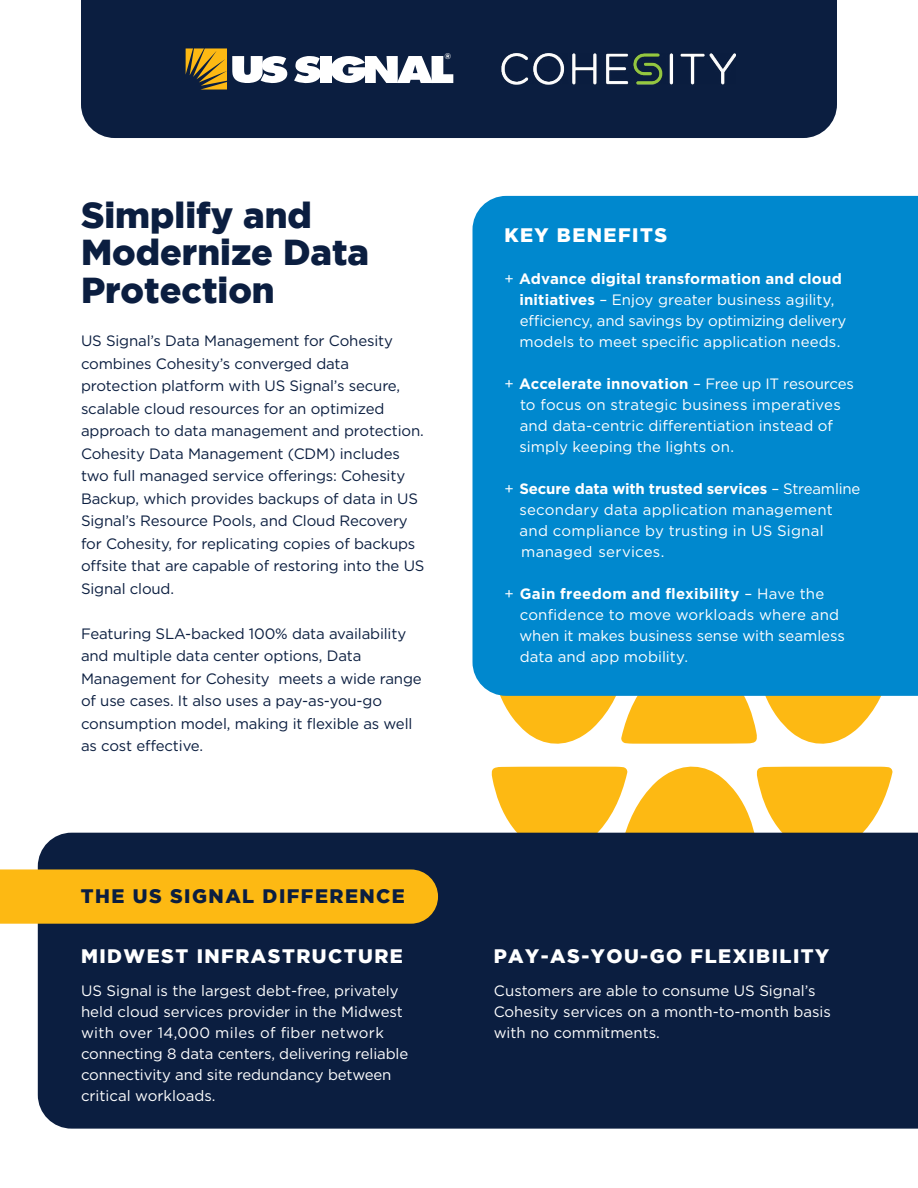
<style>
.page{position:relative;width:918px;height:1188px;background:#fff}
.page>*{position:absolute;margin:0;border:0;box-sizing:border-box;transform-origin:0 0}
.t1{font:900 36px/37.5px "Gotham";color:#0b1e40}
.t2{font:900 19.5px "Gotham";letter-spacing:.075em;color:#fff}
.t3{font:900 19.5px "Gotham";letter-spacing:.075em;color:#0b1e40}
.t4{font:15px/21px "Gotham";color:#fff}
.t5{font:15px/22.5px "Gotham";letter-spacing:-.01em;color:#0b1e40}
.t6{font:900 8.1px "Gotham";color:#fff}
.s1{font-weight:700}
</style>
<div class="page">
<svg style="left:500px;top:696px;width:381px;height:48px"></svg>
<svg style="left:491px;top:766px;width:402px;height:67px"></svg>
<div style="left:81px;top:0;width:756px;height:138px;background:#0b1e40"></div>
<svg style="left:186px;top:48px;width:102px;height:42px"></svg>
<svg style="left:294px;top:56px;width:26px;height:27px"></svg>
<div style="left:320px;top:56px;width:12px;height:27px;background:#fff"></div>
<svg style="left:332px;top:56px;width:121px;height:27px"></svg>
<img style="left:502px;top:53px;width:234px;height:35px">
<div style="left:472px;top:196px;width:446px;height:500px;background:#0088ce"></div>
<div style="left:38px;top:833px;width:880px;height:296px;background:#0b1e40"></div>
<div style="left:0;top:869px;width:438px;height:55px;background:#fdb913"></div>
<p class="t6" style="left:444px;top:51px;width:8px">®</p>
<h1 class="t1" style="left:81px;top:195px;width:290px">Simplify and<br>Modernize Data<br>Protection</h1>
<p class="t5" style="left:81px;top:329px;width:345px">US Signal’s Data Management for Cohesity combines Cohesity’s converged data protection platform with US Signal’s secure, scalable cloud resources for an optimized approach to data management and protection.<br>Cohesity Data Management (CDM) includes two full managed service offerings: Cohesity Backup, which provides backups of data in US Signal’s Resource Pools, and Cloud Recovery for Cohesity, for replicating copies of backups offsite that are capable of restoring into the US Signal cloud.</p>
<p class="t5" style="left:81px;top:622px;width:342px">Featuring SLA-backed 100% data availability and multiple data center options, Data Management for Cohesity meets a wide range of use cases. It also uses a pay-as-you-go consumption model, making it flexible as well as cost effective.</p>
<h2 class="t3" style="left:81px;top:885px;width:326px">THE US SIGNAL DIFFERENCE</h2>
<h2 class="t2" style="left:81px;top:945px;width:323px">MIDWEST INFRASTRUCTURE</h2>
<p class="t4" style="left:81px;top:980px;width:329px">US Signal is the largest debt-free, privately held cloud services provider in the Midwest with over 14,000 miles of fiber network connecting 8 data centers, delivering reliable connectivity and site redundancy between critical workloads.</p>
<h2 class="t2" style="left:504px;top:224px;width:164px">KEY BENEFITS</h2>
<p class="t4" style="left:519px;top:268px;width:329px;text-indent:-15px">+ <span class="s1">Advance digital transformation and cloud initiatives</span> – Enjoy greater business agility, efficiency, and savings by optimizing delivery models to meet specific application needs.</p>
<p class="t4" style="left:519px;top:373px;width:336px;text-indent:-15px">+ <span class="s1">Accelerate innovation</span> – Free up IT resources to focus on strategic business imperatives and data-centric differentiation instead of simply keeping the lights on.</p>
<p class="t4" style="left:519px;top:478px;width:342px;text-indent:-15px">+ <span class="s1">Secure data with trusted services</span> – Streamline secondary data application management and compliance by trusting in US Signal managed services.</p>
<p class="t4" style="left:519px;top:583px;width:327px;text-indent:-15px">+ <span class="s1">Gain freedom and flexibility</span> – Have the confidence to move workloads where and when it makes business sense with seamless data and app mobility.</p>
<h2 class="t2" style="left:494px;top:945px;width:337px">PAY-AS-YOU-GO FLEXIBILITY</h2>
<p class="t4" style="left:494px;top:980px;width:339px">Customers are able to consume US Signal’s<br>Cohesity services on a month-to-month basis with no commitments.</p>
</div>
